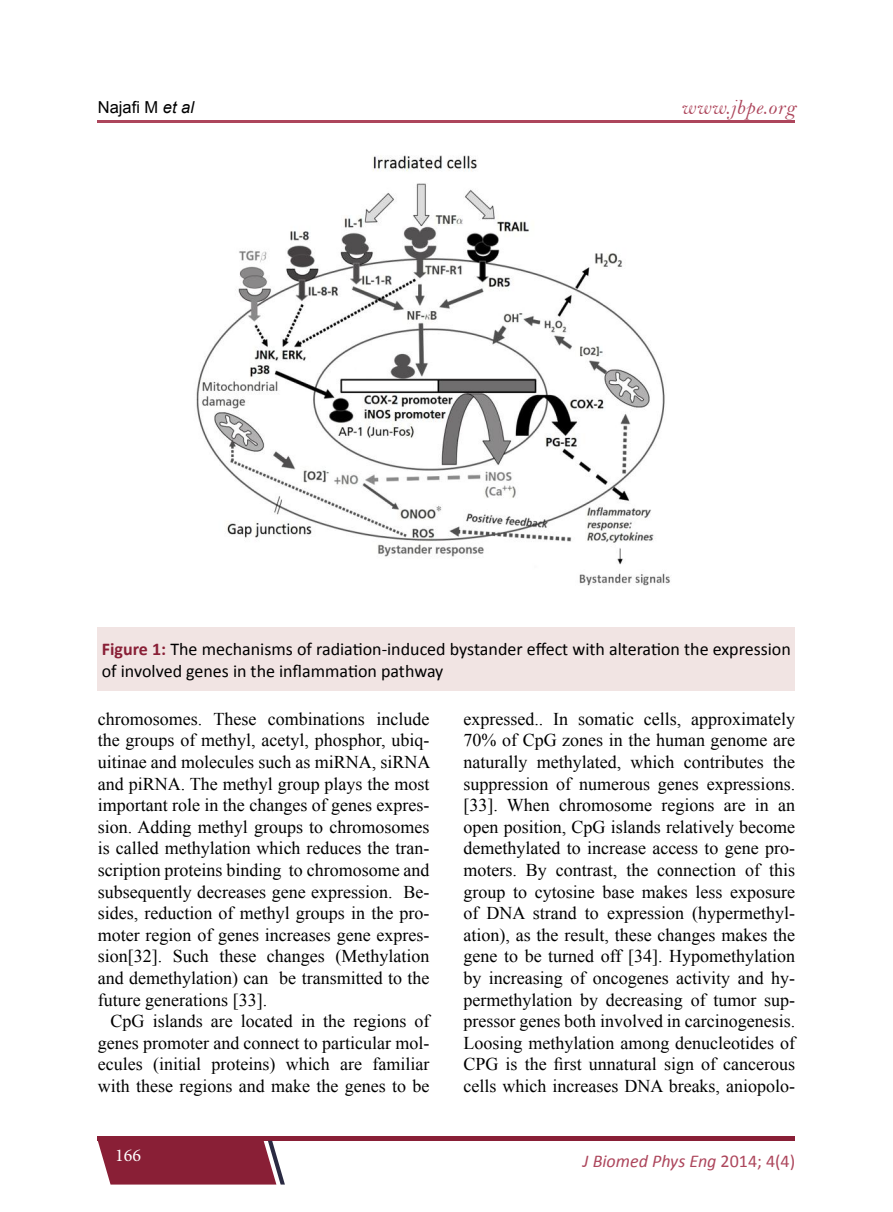
<style>
.page{position:relative;width:893px;height:1212px;background:#fff}
.page>*{position:absolute;margin:0;border:0;box-sizing:border-box;transform-origin:0 0}
.t1{font:21px "Bell MT Italic";letter-spacing:.03em;color:#ad465c}
.t2{font:18px/21.6px "Times New Roman";color:#000;text-align:justify}
.t3{font:18px/21.6px "Calibri";color:#000}
.t4{font:italic 18px "Calibri";color:#ad465c}
.t5{font:18px "Minion Pro";color:#fff}
.t6{font:16.5px "Arial";color:#000}
.s1{font-style:italic}
.s2{font-weight:700;color:#891f36}
.s3{font-style:normal}
</style>
<div class="page">
<div style="left:98px;top:1136px;width:697px;height:5px;background:#891f36"></div>
<svg style="left:98px;top:1141px;width:187px;height:43px;background:#913348"></svg>
<hr style="left:98px;top:120px;width:697px;height:2px;background:#ad465c">
<div style="left:98px;top:627px;width:697px;height:64px;background:#f1e4e3"></div>
<img style="left:196px;top:155px;width:474px;height:431px">
<p class="t6" style="left:98px;top:97px;width:98px">Najafi M <span class="s1">et al</span></p>
<p class="t1" style="left:681px;top:94px;width:116px">www.jbpe.org</p>
<p class="t3" style="left:102px;top:638px;width:691px"><span class="s2">Figure 1:</span> The mechanisms of radiation-induced bystander effect with alteration the expression of involved genes in the inflammation pathway</p>
<p class="t2" style="left:98px;top:708px;width:334px">chromosomes. These combinations include the groups of methyl, acetyl, phosphor, ubiq&shy;uitinae and molecules such as miRNA, siRNA and piRNA. The methyl group plays the most important role in the changes of genes expres&shy;sion. Adding methyl groups to chromosomes is called methylation which reduces the tran&shy;scription proteins binding to chromosome and subsequently decreases gene expression. Be&shy;sides, reduction of methyl groups in the pro&shy;moter region of genes increases gene expres&shy;sion[32]. Such these changes (Methylation and demethylation) can be transmitted to the future generations [33].</p>
<p class="t2" style="left:98px;top:1010px;width:333px;text-indent:13px">CpG islands are located in the regions of genes promoter and connect to particular mol&shy;ecules (initial proteins) which are familiar with these regions and make the genes to be</p>
<p class="t5" style="left:115px;top:1143px;width:27px">166</p>
<p class="t2" style="left:463px;top:708px;width:333px">expressed.. In somatic cells, approximately 70% of CpG zones in the human genome are naturally methylated, which contributes the suppression of numerous genes expressions. [33]. When chromosome regions are in an open position, CpG islands relatively become demethylated to increase access to gene pro&shy;moters. By contrast, the connection of this group to cytosine base makes less exposure of DNA strand to expression (hypermethyl&shy;ation), as the result, these changes makes the gene to be turned off [34]. Hypomethylation by increasing of oncogenes activity and hy&shy;permethylation by decreasing of tumor sup&shy;pressor genes both involved in carcinogenesis.<br>Loosing methylation among denucleotides of CPG is the first unnatural sign of cancerous cells which increases DNA breaks, aniopolo-</p>
<p class="t4" style="left:583px;top:1148px;width:214px">J Biomed Phys Eng <span class="s3">2014; 4(4)</span></p>
</div>
